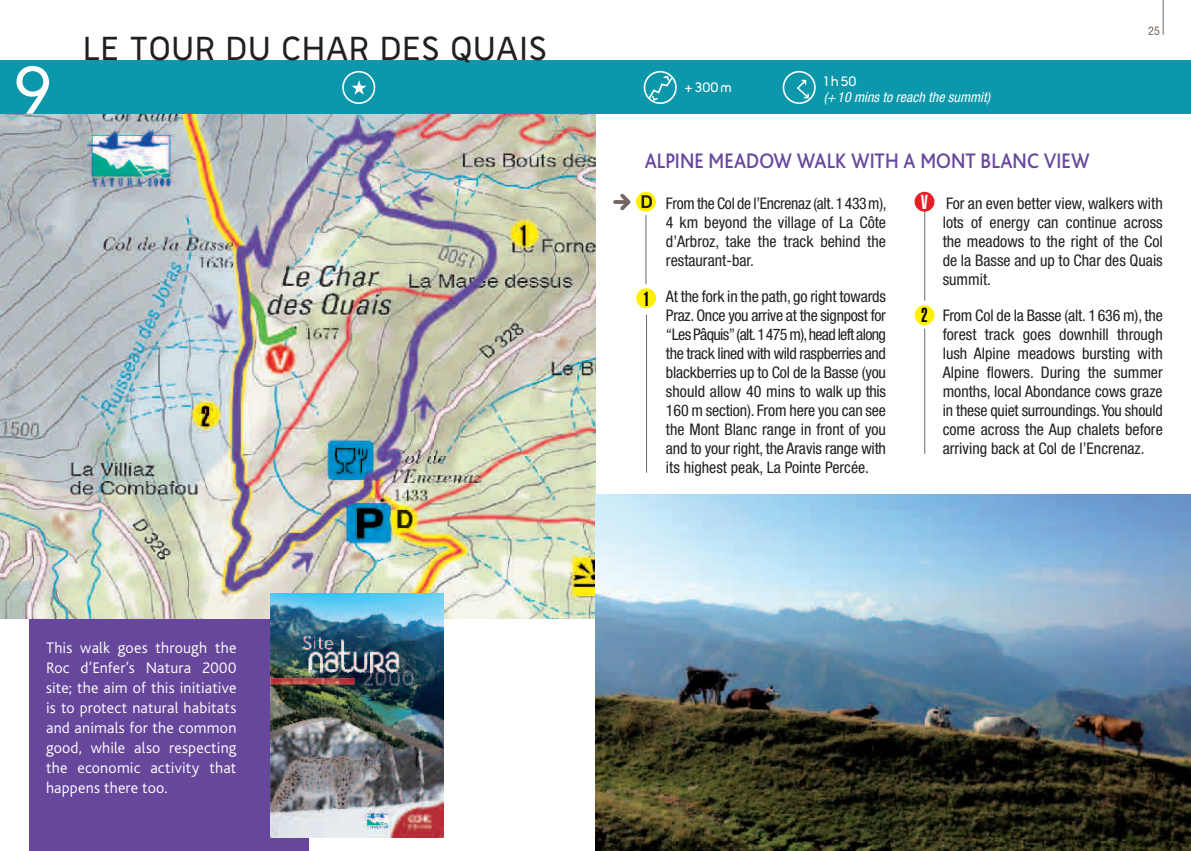
<style>
.page{position:relative;width:1191px;height:851px;background:#fff}
.page>*{position:absolute;margin:0;border:0;box-sizing:border-box;transform-origin:0 0}
.t1{font:700 78.6px "FNAC Demi";color:#fff}
.t2{font:700 39px "FNAC Demi";letter-spacing:.03em;color:#231f20}
.t3{font:500 22px "Bliss";color:#67479c;scale:.9 1}
.t4{font:900 extra-condensed 20px "Helvetica";color:#000}
.t5{font:900 extra-condensed 20px "Helvetica";color:#fff}
.t6{font:condensed 16px/19px "Helvetica Neue";color:#231f20;text-align:justify}
.t7{font:300 16px/20px "Bliss";letter-spacing:.015em;color:#fff;text-align:justify}
.t8{font:700 16px "FNAC Demi";letter-spacing:.06em;color:#fff}
.t9{font:italic condensed 14px "Helvetica Neue";color:#fff}
.t10{font:condensed 12px "Helvetica Neue";color:#726861}
</style>
<div class="page">
<div style="left:29px;top:552px;width:279px;height:298px;background:#67479c"></div>
<img style="left:0;top:113px;width:595px;height:505px">
<div style="left:0;top:60px;width:1191px;height:53px;background:#0c97ab"></div>
<hr style="left:1162px;top:0;width:1px;height:35px;background:#726861">
<img style="left:596px;top:495px;width:595px;height:355px">
<svg style="left:613px;top:193px;width:17px;height:17px"></svg>
<hr style="left:645px;top:215px;width:1px;height:69px;background:#726861">
<div style="left:914px;top:305px;width:20px;height:20px;background:#fff101;border-radius:50%"></div>
<hr style="left:646px;top:314px;width:1px;height:158px;background:#726861">
<hr style="left:924px;top:197px;width:1px;height:104px;background:#726861">
<div style="left:636px;top:288px;width:20px;height:20px;background:#fff101;border-radius:50%"></div>
<hr style="left:924px;top:328px;width:1px;height:126px;background:#726861">
<div style="left:782px;top:71px;width:33px;height:33px;border:2px solid #fff;border-radius:50%"></div>
<svg style="left:797px;top:80px;width:12px;height:18px"></svg>
<div style="left:342px;top:71px;width:33px;height:33px;border:2px solid #fff;border-radius:50%"></div>
<svg style="left:351px;top:80px;width:16px;height:15px"></svg>
<svg style="left:636px;top:192px;width:20px;height:20px"></svg>
<svg style="left:641px;top:195px;width:11px;height:13px"></svg>
<div style="left:643px;top:71px;width:34px;height:33px;border:2px solid #fff;border-radius:50%"></div>
<svg style="left:647px;top:75px;width:27px;height:26px"></svg>
<div style="left:914px;top:192px;width:20px;height:20px;background:#e41f25;border-radius:50%"></div>
<img style="left:270px;top:594px;width:174px;height:243px">
<h1 class="t1" style="left:14px;top:53px;width:40px">9</h1>
<h2 class="t2" style="left:83px;top:29px;width:317px">LE TOUR DU CHAR DES</h2>
<h2 class="t2" style="left:450px;top:29px;width:64px">QUAIS</h2>
<p class="t7" style="left:46px;top:638px;width:192px">This walk goes through the Roc d’Enfer’s Natura 2000 site; the aim of this initiative is to protect natural habitats and animals for the common good, while also respecting the economic activity that happens there too.</p>
<p class="t8" style="left:684px;top:79px;width:49px">+300M</p>
<p class="t8" style="left:823px;top:74px;width:34px">1H50</p>
<p class="t9" style="left:823px;top:89px;width:168px">(+10 mins to reach the summit)</p>
<h3 class="t3" style="left:644px;top:149px;width:479px">ALPINE MEADOW WALK WITH A MONT BLANC VIEW</h3>
<p class="t10" style="left:1148px;top:24px;width:13px">25</p>
<p class="t4" style="left:643px;top:287px;width:8px">1</p>
<p class="t6" style="left:666px;top:194px;width:222px">From the Col de l’Encrenaz (alt. 1433m), 4 km beyond the village of La Côte d’Arbroz, take the track behind the restaurant-bar.</p>
<p class="t6" style="left:666px;top:287px;width:222px">At the fork in the path, go right towards Praz. Once you arrive at the signpost for “Les Pâquis” (alt. 1475 m), head left along the track lined with wild raspberries and blackberries up to Col de la Basse (you should allow 40 mins to walk up this 160 m section). From here you can see the Mont Blanc range in front of you and to your right, the Aravis range with its highest peak, La Pointe Percée.</p>
<p class="t5" style="left:921px;top:190px;width:8px">V</p>
<p class="t4" style="left:921px;top:304px;width:8px">2</p>
<p class="t6" style="left:942px;top:193px;width:221px">For an even better view, walkers with lots of energy can continue across the meadows to the right of the Col de la Basse and up to Char des Quais summit.</p>
<p class="t6" style="left:942px;top:305px;width:221px">From Col de la Basse (alt. 1636 m), the forest track goes downhill through lush Alpine meadows bursting with Alpine flowers. During the summer months, local Abondance cows graze in these quiet surroundings. You should come across the Aup chalets before arriving back at Col de l’Encrenaz.</p>
</div>
